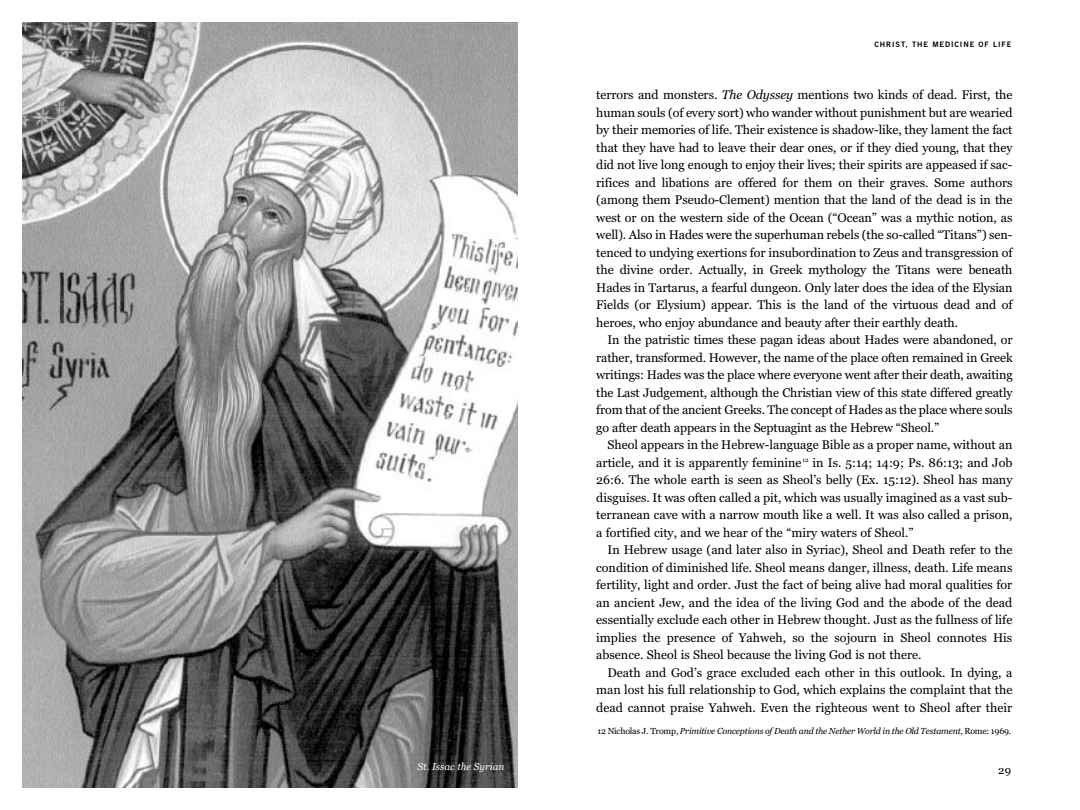
<style>
.page{position:relative;width:1080px;height:810px;background:#fff}
.page>*{position:absolute;margin:0;border:0;box-sizing:border-box;transform-origin:0 0}
.t1{font:12.5px/17.5px "Georgia";color:#000;text-align:justify}
.t2{font:11.25px "Georgia";color:#000}
.t3{font:italic 10px "Georgia";color:#fff}
.t4{font:italic 8.75px "Georgia";letter-spacing:-.02em;color:#000}
.t5{font:7.5px "Trade Gothic Bold Two";letter-spacing:.12em;color:#000}
.s1{font-style:italic}
.s2{font-style:normal}
</style>
<div class="page">
<img style="left:22px;top:22px;width:496px;height:766px">
<p class="t3" style="left:418px;top:761px;width:88px">St. Issac the Syrian</p>
<p class="t5" style="left:874px;top:42px;width:138px">CHRIST, THE MEDICINE OF LIFE</p>
<p class="t1" style="left:596px;top:86px;width:418px">terrors and monsters. <span class="s1">The Odyssey</span> mentions two kinds of dead. First, the human souls (of every sort) who wander without punishment but are wearied by their memories of life. Their existence is shadow-like, they lament the fact that they have had to leave their dear ones, or if they died young, that they did not live long enough to enjoy their lives; their spirits are appeased if sac&shy;rifices and libations are offered for them on their graves. Some authors (among them Pseudo-Clement) mention that the land of the dead is in the west or on the western side of the Ocean (“Ocean” was a mythic notion, as well). Also in Hades were the superhuman rebels (the so-called “Titans”) sen&shy;tenced to undying exertions for insubordination to Zeus and transgression of the divine order. Actually, in Greek mythology the Titans were beneath Hades in Tartarus, a fearful dungeon. Only later does the idea of the Elysian Fields (or Elysium) appear. This is the land of the virtuous dead and of heroes, who enjoy abundance and beauty after their earthly death.</p>
<p class="t1" style="left:596px;top:331px;width:418px;text-indent:11px">In the patristic times these pagan ideas about Hades were abandoned, or rather, transformed. However, the name of the place often remained in Greek writings: Hades was the place where everyone went after their death, awaiting the Last Judgement, although the Christian view of this state differed greatly from that of the ancient Greeks. The concept of Hades as the place where souls go after death appears in the Septuagint as the Hebrew “Sheol.”</p>
<p class="t1" style="left:596px;top:436px;width:418px;text-indent:11px">Sheol appears in the Hebrew-language Bible as a proper name, without an article, and it is apparently feminine<sup>12</sup> in Is. 5:14; 14:9; Ps. 86:13; and Job 26:6. The whole earth is seen as Sheol’s belly (Ex. 15:12). Sheol has many disguises. It was often called a pit, which was usually imagined as a vast sub&shy;terranean cave with a narrow mouth like a well. It was also called a prison, a fortified city, and we hear of the “miry waters of Sheol.”</p>
<p class="t1" style="left:596px;top:541px;width:418px;text-indent:11px">In Hebrew usage (and later also in Syriac), Sheol and Death refer to the condition of diminished life. Sheol means danger, illness, death. Life means fertility, light and order. Just the fact of being alive had moral qualities for an ancient Jew, and the idea of the living God and the abode of the dead essentially exclude each other in Hebrew thought. Just as the fullness of life implies the presence of Yahweh, so the sojourn in Sheol connotes His absence. Sheol is Sheol because the living God is not there.</p>
<p class="t1" style="left:596px;top:664px;width:418px;text-indent:11px">Death and God’s grace excluded each other in this outlook. In dying, a man lost his full relationship to God, which explains the complaint that the dead cannot praise Yahweh. Even the righteous went to Sheol after their</p>
<p class="t4" style="left:598px;top:725px;width:415px"><span class="s2">12 Nicholas J. Tromp,</span> Primitive Conceptions of Death and the Nether World in the Old Testament<span class="s2">, Rome: 1969.</span></p>
<p class="t2" style="left:998px;top:763px;width:15px">29</p>
</div>
